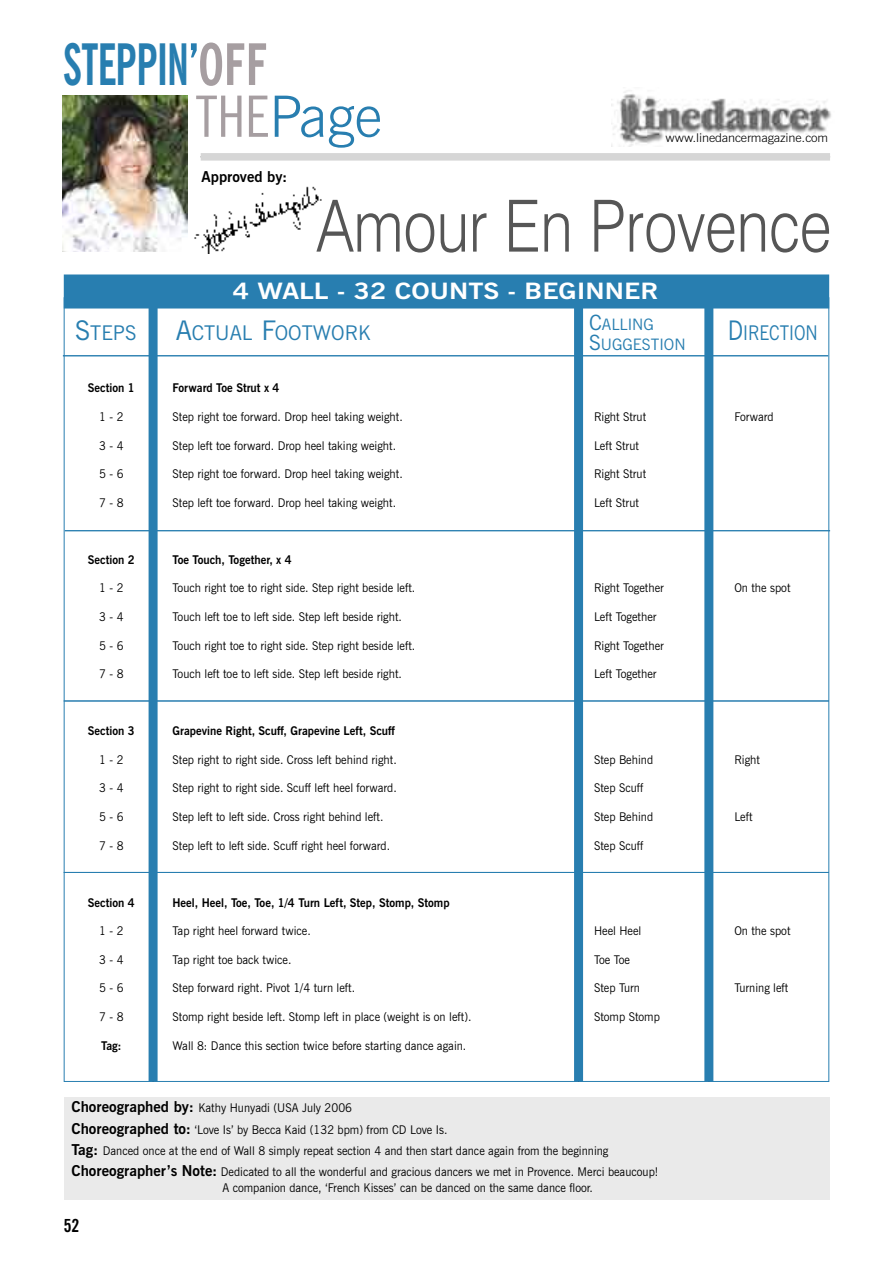
<style>
.page{position:relative;width:893px;height:1263px;background:#fff}
.page>*{position:absolute;margin:0;border:0;box-sizing:border-box;transform-origin:0 0}
.t1{font:300 72px "Swiss 721 BT";color:#565656;scale:.83 1}
.t2{font:700 condensed 57px/51.8px "News Gothic BT";letter-spacing:-.02em;color:#287eb0;scale:.76 1}
.t3{font:700 22.5px "News Gothic BT";color:#fff;scale:1.2 1}
.t4{font:20.25px "News Gothic BT";color:#287eb0}
.t5{font:20.25px "News Gothic BT";color:#287eb0;scale:.85 1}
.t6{font:700 condensed 18px "News Gothic BT";color:#000}
.t7{font:15.75px/19.5px "News Gothic BT";color:#287eb0}
.t8{font:700 15px "News Gothic BT";color:#000}
.t9{font:12px/21.3px "News Gothic BT";color:#000;scale:.95 1}
.t10{font:700 12px "News Gothic BT";color:#000;scale:.95 1}
.t11{font:300 12px "News Gothic BT";letter-spacing:-.01em;color:#000;scale:1.08 1}
.s1{color:#a69ea1}
.s2{font-weight:400;color:#a69ea1}
.s3{font-weight:300;font-stretch:normal}
.s4{font-size:21px}
.s5{font-size:27px}
.s6{font-weight:700;font-size:15px}
</style>
<div class="page">
<div style="left:149px;top:288px;width:9px;height:794px;background:#287eb0"></div>
<div style="left:574px;top:297px;width:9px;height:785px;background:#287eb0"></div>
<div style="left:704px;top:291px;width:9px;height:791px;background:#287eb0"></div>
<div style="left:65px;top:275px;width:763px;height:33px;background:#287eb0"></div>
<div style="left:64px;top:274px;width:765px;height:34px;border:2px solid #287eb0"></div>
<div style="left:64px;top:1097px;width:765px;height:102px;background:#eaeaea"></div>
<div style="left:201px;top:153px;width:629px;height:8px;background:#d6d6d6"></div>
<img style="left:611px;top:90px;width:220px;height:57px">
<img style="left:63px;top:95px;width:124px;height:157px">
<hr style="left:65px;top:530px;width:765px;height:1px;background:#287eb0">
<hr style="left:64px;top:701px;width:765px;height:1px;background:#287eb0">
<hr style="left:64px;top:872px;width:765px;height:1px;background:#287eb0">
<hr style="left:63px;top:355px;width:765px;height:1px;background:#287eb0">
<img style="left:194px;top:186px;width:128px;height:67px">
<h2 class="t2" style="left:196px;top:38px;width:247px;text-indent:-133px">STEPPIN’<span class="s1">OFF<br></span><span class="s2">THE</span><span class="s3">Page</span></h2>
<p class="t8" style="left:202px;top:168px;width:87px">Approved by:</p>
<p class="t11" style="left:666px;top:131px;width:152px">www.linedancermagazine.com</p>
<h1 class="t1" style="left:317px;top:182px;width:622px">Amour En Provence</h1>
<h3 class="t3" style="left:233px;top:277px;width:356px">4 WALL - 32 COUNTS - BEGINNER</h3>
<h3 class="t7" style="left:589px;top:315px;width:98px"><span class="s4">C</span>ALLING<br><span class="s4">S</span>UGGESTION</h3>
<h3 class="t4" style="left:75px;top:321px;width:63px"><span class="s5">S</span>TEPS</h3>
<h3 class="t4" style="left:176px;top:321px;width:196px"><span class="s5">A</span>CTUAL <span class="s5">F</span>OOTWORK</h3>
<h3 class="t5" style="left:728px;top:320px;width:107px"><span class="s5">D</span>IRECTION</h3>
<p class="t10" style="left:88px;top:381px;width:51px">Section 1</p>
<p class="t10" style="left:173px;top:381px;width:114px">Forward Toe Strut x 4</p>
<p class="t9" style="left:99px;top:406px;width:27px">1 - 2</p>
<p class="t9" style="left:173px;top:406px;width:244px">Step right toe forward. Drop heel taking weight.</p>
<p class="t9" style="left:594px;top:406px;width:56px">Right Strut</p>
<p class="t9" style="left:734px;top:406px;width:43px">Forward</p>
<p class="t9" style="left:99px;top:434px;width:27px">3 - 4</p>
<p class="t9" style="left:173px;top:434px;width:237px">Step left toe forward. Drop heel taking weight.</p>
<p class="t9" style="left:594px;top:434px;width:49px">Left Strut</p>
<p class="t9" style="left:99px;top:463px;width:27px">5 - 6</p>
<p class="t9" style="left:173px;top:463px;width:244px">Step right toe forward. Drop heel taking weight.</p>
<p class="t9" style="left:594px;top:463px;width:56px">Right Strut</p>
<p class="t9" style="left:99px;top:492px;width:27px">7 - 8</p>
<p class="t9" style="left:173px;top:492px;width:237px">Step left toe forward. Drop heel taking weight.</p>
<p class="t9" style="left:594px;top:492px;width:49px">Left Strut</p>
<p class="t10" style="left:88px;top:552px;width:51px">Section 2</p>
<p class="t10" style="left:173px;top:552px;width:127px">Toe Touch, Together, x 4</p>
<p class="t9" style="left:99px;top:577px;width:27px">1 - 2</p>
<p class="t9" style="left:173px;top:577px;width:257px">Touch right toe to right side. Step right beside left.</p>
<p class="t9" style="left:594px;top:577px;width:75px">Right Together</p>
<p class="t9" style="left:734px;top:577px;width:61px">On the spot</p>
<p class="t9" style="left:99px;top:606px;width:27px">3 - 4</p>
<p class="t9" style="left:173px;top:606px;width:243px">Touch left toe to left side. Step left beside right.</p>
<p class="t9" style="left:594px;top:606px;width:67px">Left Together</p>
<p class="t9" style="left:99px;top:634px;width:27px">5 - 6</p>
<p class="t9" style="left:173px;top:634px;width:257px">Touch right toe to right side. Step right beside left.</p>
<p class="t9" style="left:594px;top:634px;width:75px">Right Together</p>
<p class="t9" style="left:99px;top:663px;width:27px">7 - 8</p>
<p class="t9" style="left:173px;top:663px;width:243px">Touch left toe to left side. Step left beside right.</p>
<p class="t9" style="left:594px;top:663px;width:67px">Left Together</p>
<p class="t10" style="left:88px;top:724px;width:51px">Section 3</p>
<p class="t10" style="left:173px;top:724px;width:236px">Grapevine Right, Scuff, Grapevine Left, Scuff</p>
<p class="t9" style="left:99px;top:749px;width:27px">1 - 2</p>
<p class="t9" style="left:173px;top:749px;width:238px">Step right to right side. Cross left behind right.</p>
<p class="t9" style="left:594px;top:749px;width:64px">Step Behind</p>
<p class="t9" style="left:734px;top:749px;width:28px">Right</p>
<p class="t9" style="left:99px;top:777px;width:27px">3 - 4</p>
<p class="t9" style="left:173px;top:777px;width:238px">Step right to right side. Scuff left heel forward.</p>
<p class="t9" style="left:594px;top:777px;width:53px">Step Scuff</p>
<p class="t9" style="left:99px;top:806px;width:27px">5 - 6</p>
<p class="t9" style="left:173px;top:806px;width:224px">Step left to left side. Cross right behind left.</p>
<p class="t9" style="left:594px;top:806px;width:64px">Step Behind</p>
<p class="t9" style="left:734px;top:806px;width:21px">Left</p>
<p class="t9" style="left:99px;top:834px;width:27px">7 - 8</p>
<p class="t9" style="left:173px;top:834px;width:231px">Step left to left side. Scuff right heel forward.</p>
<p class="t9" style="left:594px;top:834px;width:53px">Step Scuff</p>
<p class="t10" style="left:88px;top:895px;width:51px">Section 4</p>
<p class="t10" style="left:173px;top:895px;width:293px">Heel, Heel, Toe, Toe, 1/4 Turn Left, Step, Stomp, Stomp</p>
<p class="t9" style="left:99px;top:920px;width:27px">1 - 2</p>
<p class="t9" style="left:173px;top:920px;width:147px">Tap right heel forward twice.</p>
<p class="t9" style="left:594px;top:920px;width:51px">Heel Heel</p>
<p class="t9" style="left:734px;top:920px;width:61px">On the spot</p>
<p class="t9" style="left:99px;top:949px;width:27px">3 - 4</p>
<p class="t9" style="left:173px;top:949px;width:127px">Tap right toe back twice.</p>
<p class="t9" style="left:594px;top:949px;width:39px">Toe Toe</p>
<p class="t9" style="left:99px;top:977px;width:27px">5 - 6</p>
<p class="t9" style="left:173px;top:977px;width:194px">Step forward right. Pivot 1/4 turn left.</p>
<p class="t9" style="left:594px;top:977px;width:50px">Step Turn</p>
<p class="t9" style="left:734px;top:977px;width:58px">Turning left</p>
<p class="t9" style="left:99px;top:1006px;width:27px">7 - 8</p>
<p class="t9" style="left:173px;top:1006px;width:316px">Stomp right beside left. Stomp left in place (weight is on left).</p>
<p class="t9" style="left:594px;top:1006px;width:71px">Stomp Stomp</p>
<p class="t10" style="left:101px;top:1038px;width:23px">Tag:</p>
<p class="t9" style="left:173px;top:1034px;width:311px">Wall 8: Dance this section twice before starting dance again.</p>
<p class="t9" style="left:71px;top:1097px;width:619px"><span class="s6">Choreographed by:</span> Kathy Hunyadi (USA July 2006<br><span class="s6">Choreographed to:</span> ‘Love Is’ by Becca Kaid (132 bpm) from CD Love Is.<br><span class="s6">Tag:</span> Danced once at the end of Wall 8 simply repeat section 4 and then start dance again from the beginning <span class="s6">Choreographer’s Note:</span> Dedicated to all the wonderful and gracious dancers we met in Provence. Merci beaucoup!</p>
<p class="t9" style="left:222px;top:1177px;width:391px">A companion dance, ‘French Kisses’ can be danced on the same dance floor.</p>
<h3 class="t6" style="left:64px;top:1215px;width:17px">52</h3>
</div>
